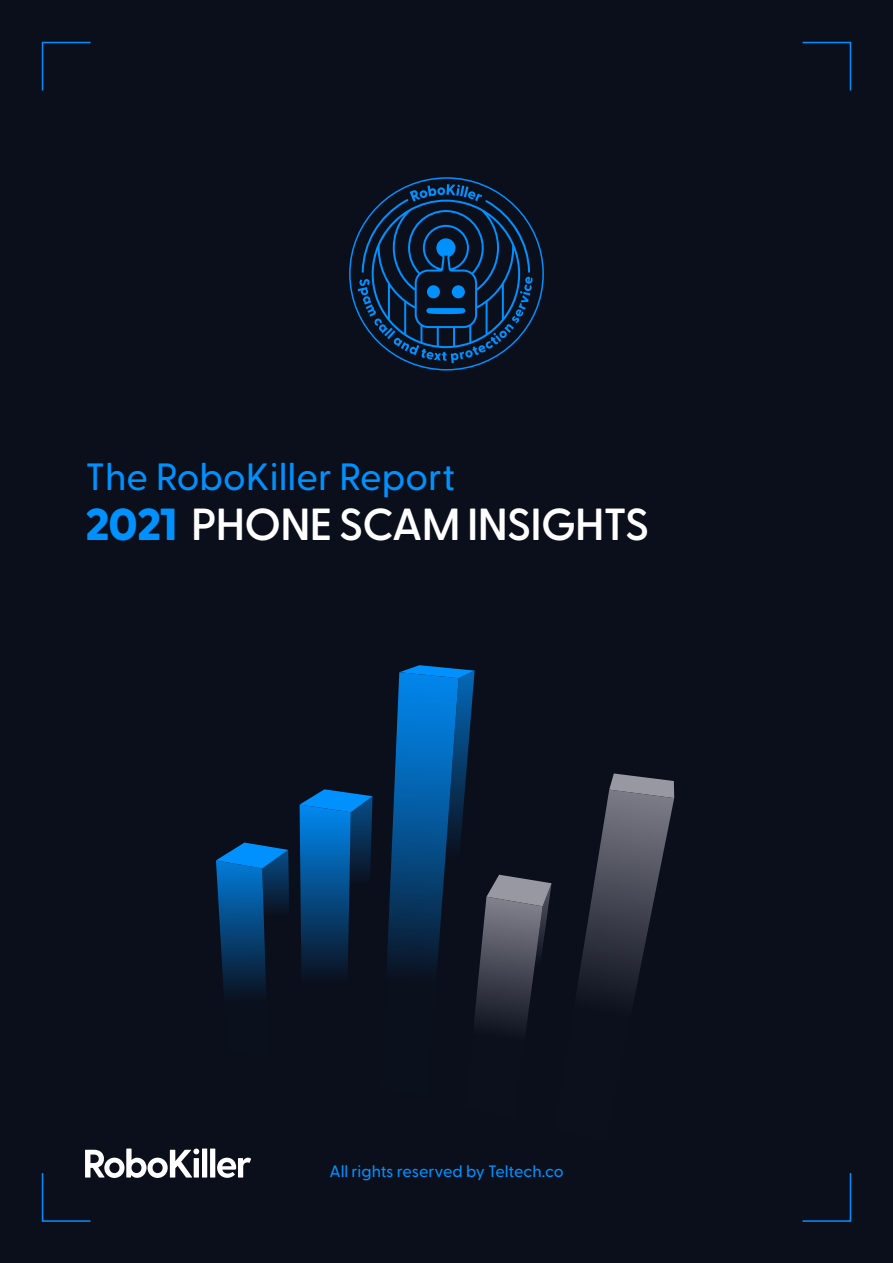
<style>
.page{position:relative;width:893px;height:1263px;background:#0b0f1c}
.page>*{position:absolute;margin:0;border:0;box-sizing:border-box;transform-origin:0 0}
.t1{font:600 44.85px "Greycliff CF";letter-spacing:-.03em;color:#fff}
.t2{font:500 37.95px "Greycliff CF";color:#0091ff}
.t3{font:500 16.5px "Greycliff CF";letter-spacing:-.005em;color:#0091ff}
.s1{font-weight:800;color:#0091ff}
</style>
<div class="page">
<svg style="left:41px;top:41px;width:50px;height:50px"></svg>
<svg style="left:802px;top:41px;width:50px;height:50px"></svg>
<svg style="left:802px;top:1173px;width:50px;height:49px"></svg>
<svg style="left:41px;top:1148px;width:158px;height:74px"></svg>
<div style="left:202px;top:1148px;width:5px;height:29px;background:#fff"></div>
<div style="left:210px;top:1148px;width:5px;height:29px;background:#fff"></div>
<svg style="left:217px;top:1158px;width:34px;height:20px"></svg>
<svg style="left:349px;top:177px;width:195px;height:193px"></svg>
<svg style="left:216px;top:842px;width:73px;height:153px"></svg>
<svg style="left:300px;top:789px;width:73px;height:185px"></svg>
<svg style="left:387px;top:665px;width:287px;height:364px"></svg>
<h2 class="t2" style="left:85px;top:454px;width:372px">The RoboKiller Report</h2>
<h1 class="t1" style="left:85px;top:498px;width:566px"><span class="s1">2021</span> PHONE SCAM INSIGHTS</h1>
<p class="t3" style="left:329px;top:1161px;width:236px">All rights reserved by Teltech.co</p>
</div>
